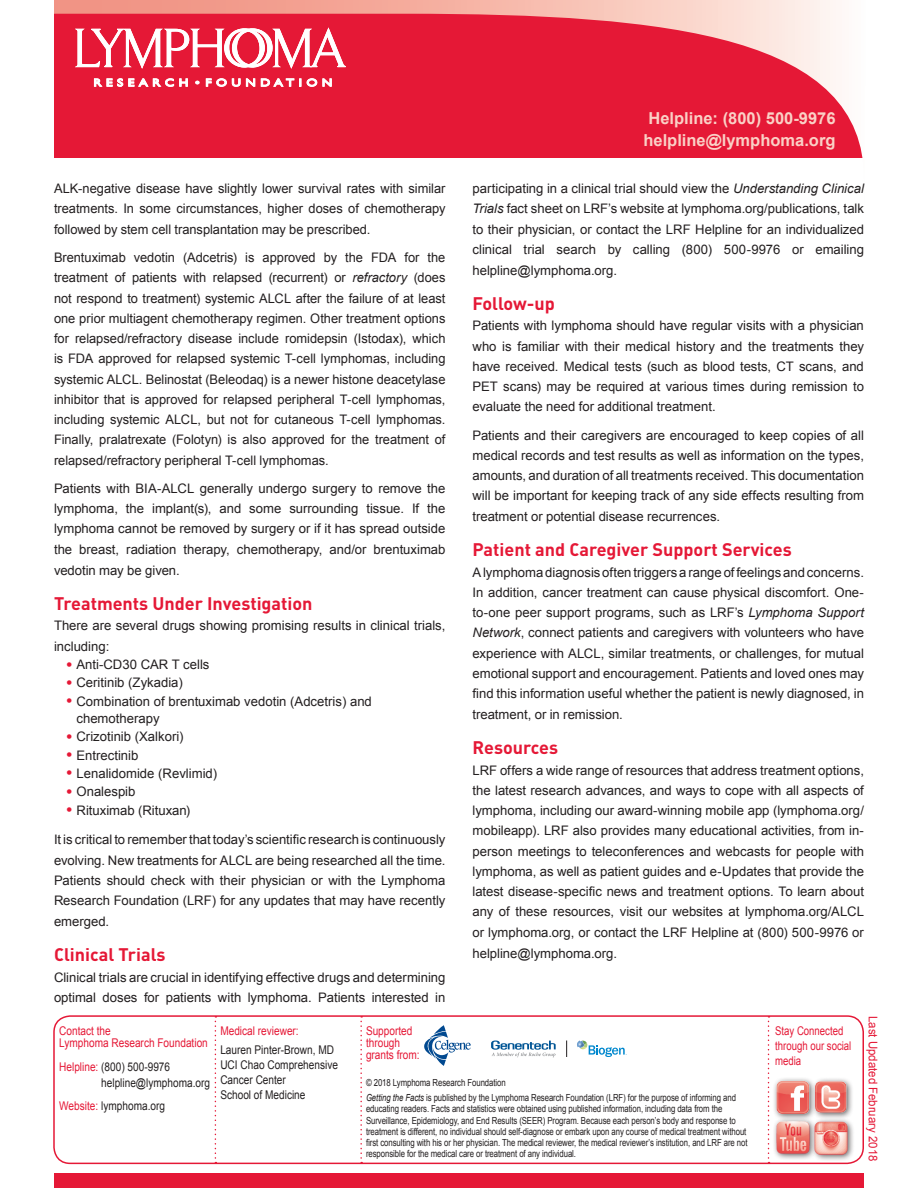
<style>
.page{position:relative;width:918px;height:1188px;background:#fff}
.page>*{position:absolute;margin:0;border:0;box-sizing:border-box;transform-origin:0 0}
.Subhead__1{font:700 18px "DIN";color:#e51836}
.Last_Update{font:700 16.5px/22.5px "Arial";color:#fad1c6;text-align:center}
.Text{font:13.2px/20.2px "Arial";color:#231f20;text-align:justify}
.Lead-in_Text8_75_14{font:13.2px/20.4px "Arial";color:#231f20;text-align:justify}
.Sidebar_Head{font:12px/15px "Arial";color:#231f20;scale:.84 1}
.Contact_The_Lymphoma{font:12px/16.5px "Arial";color:#231f20;scale:.84 1}
.Sidebar_Head-2{font:12px/12px "Arial";color:#e51836;scale:.84 1}
.Contact_The_Lymphoma-2{font:12px/12px "Arial";color:#e51836;scale:.84 1}
.Sidebar_Head-3{font:12px/15px "Arial";color:#e51836;scale:.8 1}
.Last_Update-2{font:12px "Arial";color:#e51836;scale:.95 1}
.Copyright_Test{font:9.75px/11.2px "Arial";letter-spacing:-.01em;color:#231f20;scale:.8 1}
.s1{font-style:italic}
.s2{font-size:18px;color:#e51836}
.s3{color:#e51836}
</style>
<div class="page">
<svg style="left:54px;top:0;width:809px;height:158px;background:#e83b51"></svg>
<div style="left:54px;top:1174px;width:810px;height:14px;background:#e51836"></div>
<svg style="left:75px;top:28px;width:271px;height:42px"></svg>
<svg style="left:94px;top:78px;width:94px;height:9px"></svg>
<svg style="left:195px;top:81px;width:4px;height:3px"></svg>
<svg style="left:206px;top:78px;width:126px;height:9px"></svg>
<div style="left:53px;top:1015px;width:811px;height:149px;border:2px solid #e51836;border-radius:16px"></div>
<svg style="left:424px;top:1025px;width:47px;height:41px"></svg>
<div style="left:772px;top:1077px;width:44px;height:44px;background:#231f20;opacity:.75"></div>
<img style="left:775px;top:1080px;width:35px;height:35px">
<div style="left:772px;top:1117px;width:44px;height:44px;background:#231f20;opacity:.75"></div>
<img style="left:775px;top:1121px;width:35px;height:35px">
<div style="left:811px;top:1077px;width:43px;height:43px;background:#231f20;opacity:.75"></div>
<img style="left:814px;top:1080px;width:35px;height:35px">
<div style="left:811px;top:1118px;width:44px;height:44px;background:#231f20;opacity:.75"></div>
<img style="left:814px;top:1121px;width:35px;height:35px">
<svg style="left:491px;top:1041px;width:65px;height:16px"></svg>
<svg style="left:566px;top:1041px;width:1px;height:16px"></svg>
<svg style="left:577px;top:1041px;width:50px;height:16px"></svg>
<svg style="left:215px;top:1016px;width:1px;height:147px"></svg>
<svg style="left:360px;top:1016px;width:2px;height:147px"></svg>
<svg style="left:768px;top:1016px;width:2px;height:147px"></svg>
<p class="Text" style="left:54px;top:179px;width:393px">ALK-negative disease have slightly lower survival rates with similar treatments. In some circumstances, higher doses of chemotherapy followed by stem cell transplantation may be prescribed.</p>
<p class="Text" style="left:54px;top:247px;width:393px">Brentuximab vedotin (Adcetris) is approved by the FDA for the treatment of patients with relapsed (recurrent) or <span class="s1">refractory</span> (does not respond to treatment) systemic ALCL after the failure of at least one prior multiagent chemotherapy regimen. Other treatment options for relapsed/refractory disease include romidepsin (Istodax), which is FDA approved for relapsed systemic T-cell lymphomas, including systemic ALCL. Belinostat (Beleodaq) is a newer histone deacetylase inhibitor that is approved for relapsed peripheral T-cell lymphomas, including systemic ALCL, but not for cutaneous T-cell lymphomas.<br>Finally, pralatrexate (Folotyn) is also approved for the treatment of relapsed/refractory peripheral T-cell lymphomas.</p>
<p class="Text" style="left:54px;top:478px;width:393px">Patients with BIA-ALCL generally undergo surgery to remove the lymphoma, the implant(s), and some surrounding tissue. If the lymphoma cannot be removed by surgery or if it has spread outside the breast, radiation therapy, chemotherapy, and/or brentuximab vedotin may be given.</p>
<p class="Subhead__1" style="left:54px;top:591px;width:260px">Treatments Under Investigation</p>
<p class="Lead-in_Text8_75_14" style="left:54px;top:615px;width:393px">There are several drugs showing promising results in clinical trials, including:</p>
<p class="Text" style="left:66px;top:654px;width:145px"><span class="s2">•</span> Anti-CD30 CAR T cells</p>
<p class="Text" style="left:66px;top:673px;width:118px"><span class="s2">•</span> Ceritinib (Zykadia)</p>
<p class="Text" style="left:76px;top:693px;width:297px;line-height:17.2px;text-indent:-10px"><span class="s2">•</span> Combination of brentuximab vedotin (Adcetris) and chemotherapy</p>
<p class="Text" style="left:66px;top:727px;width:119px"><span class="s2">•</span> Crizotinib (Xalkori)</p>
<p class="Text" style="left:66px;top:745px;width:74px"><span class="s2">•</span> Entrectinib</p>
<p class="Text" style="left:66px;top:763px;width:153px"><span class="s2">•</span> Lenalidomide (Revlimid)</p>
<p class="Text" style="left:66px;top:782px;width:71px"><span class="s2">•</span> Onalespib</p>
<p class="Text" style="left:66px;top:800px;width:126px"><span class="s2">•</span> Rituximab (Rituxan)</p>
<p class="Text" style="left:54px;top:830px;width:393px">It is critical to remember that today’s scientific research is continuously evolving. New treatments for ALCL are being researched all the time.<br>Patients should check with their physician or with the Lymphoma Research Foundation (LRF) for any updates that may have recently emerged.</p>
<p class="Subhead__1" style="left:54px;top:943px;width:113px">Clinical Trials</p>
<p class="Lead-in_Text8_75_14" style="left:54px;top:967px;width:393px">Clinical trials are crucial in identifying effective drugs and determining optimal doses for patients with lymphoma. Patients interested in</p>
<p class="Last_Update" style="left:643px;top:107px;width:194px">Helpline: (800) 500-9976 helpline@lymphoma.org</p>
<p class="Lead-in_Text8_75_14" style="left:472px;top:178px;width:393px">participating in a clinical trial should view the <span class="s1">Understanding Clinical Trials</span> fact sheet on LRF’s website at lymphoma.org/publications, talk to their physician, or contact the LRF Helpline for an individualized clinical trial search by calling (800) 500-9976 or emailing helpline@lymphoma.org.</p>
<p class="Subhead__1" style="left:472px;top:292px;width:84px">Follow-up</p>
<p class="Lead-in_Text8_75_14" style="left:472px;top:316px;width:393px">Patients with lymphoma should have regular visits with a physician who is familiar with their medical history and the treatments they have received. Medical tests (such as blood tests, CT scans, and PET scans) may be required at various times during remission to evaluate the need for additional treatment.</p>
<p class="Text" style="left:472px;top:425px;width:393px">Patients and their caregivers are encouraged to keep copies of all medical records and test results as well as information on the types, amounts, and duration of all treatments received. This documentation will be important for keeping track of any side effects resulting from treatment or potential disease recurrences.</p>
<p class="Subhead__1" style="left:472px;top:538px;width:321px">Patient and Caregiver Support Services</p>
<p class="Lead-in_Text8_75_14" style="left:472px;top:562px;width:393px">A lymphoma diagnosis often triggers a range of feelings and concerns.<br>In addition, cancer treatment can cause physical discomfort. One&shy;to-one peer support programs, such as LRF’s <span class="s1">Lymphoma Support Network</span>, connect patients and caregivers with volunteers who have experience with ALCL, similar treatments, or challenges, for mutual emotional support and encouragement. Patients and loved ones may find this information useful whether the patient is newly diagnosed, in treatment, or in remission.</p>
<p class="Subhead__1" style="left:472px;top:736px;width:87px">Resources</p>
<p class="Lead-in_Text8_75_14" style="left:472px;top:760px;width:393px">LRF offers a wide range of resources that address treatment options, the latest research advances, and ways to cope with all aspects of lymphoma, including our award-winning mobile app (lymphoma.org/ mobileapp). LRF also provides many educational activities, from in&shy;person meetings to teleconferences and webcasts for people with lymphoma, as well as patient guides and e-Updates that provide the latest disease-specific news and treatment options. To learn about any of these resources, visit our websites at lymphoma.org/ALCL or lymphoma.org, or contact the LRF Helpline at (800) 500-9976 or helpline@lymphoma.org.</p>
<p class="Contact_The_Lymphoma-2" style="left:59px;top:1025px;width:178px">Contact the<br>Lymphoma Research Foundation</p>
<p class="Contact_The_Lymphoma" style="left:101px;top:1058px;width:131px;text-indent:-42px"><span class="s3">Helpline:</span> (800) 500-9976 helpline@lymphoma.org</p>
<p class="Contact_The_Lymphoma" style="left:59px;top:1098px;width:128px"><span class="s3">Website:</span> lymphoma.org</p>
<p class="Sidebar_Head-2" style="left:220px;top:1025px;width:95px">Medical reviewer:</p>
<p class="Sidebar_Head" style="left:220px;top:1042px;width:142px">Lauren Pinter-Brown, MD<br>UCI Chao Comprehensive<br>Cancer Center<br>School of Medicine</p>
<p class="Sidebar_Head-2" style="left:366px;top:1025px;width:66px">Supported through grants from:</p>
<p class="Sidebar_Head-3" style="left:775px;top:1024px;width:97px">Stay Connected through our social media</p>
<p class="Last_Update-2" style="left:881px;top:1016px;width:154px;rotate:90deg">Last Updated February 2018</p>
<p class="Copyright_Test" style="left:366px;top:1077px;width:176px">© 2018 Lymphoma Research Foundation</p>
<p class="Copyright_Test" style="left:366px;top:1092px;width:479px"><span class="s1">Getting the Facts</span> is published by the Lymphoma Research Foundation (LRF) for the purpose of informing and educating readers. Facts and statistics were obtained using published information, including data from the Surveillance, Epidemiology, and End Results (SEER) Program. Because each person’s body and response to treatment is different, no individual should self-diagnose or embark upon any course of medical treatment without first consulting with his or her physician. The medical reviewer, the medical reviewer’s institution, and LRF are not responsible for the medical care or treatment of any individual.</p>
</div>
